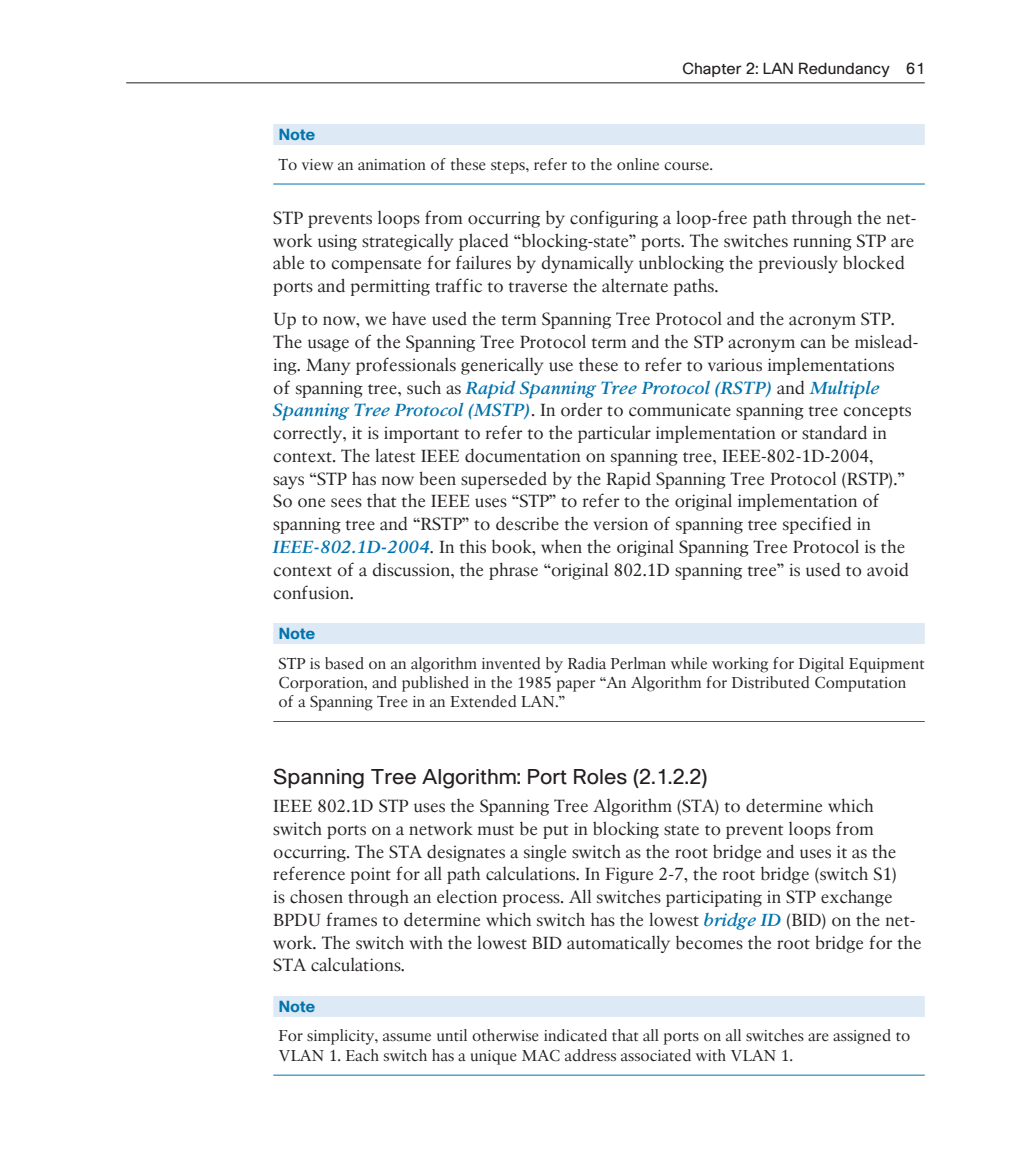
<style>
.page{position:relative;width:1009px;height:1150px;background:#fff}
.page>*{position:absolute;margin:0;border:0;box-sizing:border-box;transform-origin:0 0}
.t1{font:21px "Cisco";color:#231f20}
.CHAP_BM{font:17.5px/22.8px "Cisco Serif";color:#231f20}
.SF_LAST{font:15.75px/19.2px "Cisco Serif";color:#231f20}
.t2{font:15.75px "Cisco";color:#231f20}
.SF_TTL{font:700 15.75px "Cisco";color:#0073ae}
.s1{font-weight:700;font-style:italic;color:#0073ae}
</style>
<div class="page">
<hr style="left:126px;top:82px;width:798px;height:1px;background:#231f20">
<div style="left:273px;top:124px;width:651px;height:21px;background:#dde9f4"></div>
<hr style="left:273px;top:184px;width:651px;height:1px;background:#0073ae">
<div style="left:273px;top:623px;width:651px;height:21px;background:#dde9f4"></div>
<hr style="left:273px;top:721px;width:651px;height:1px;background:#0073ae">
<div style="left:273px;top:996px;width:651px;height:21px;background:#dde9f4"></div>
<hr style="left:273px;top:1074px;width:651px;height:1px;background:#0073ae">
<p class="t2" style="left:682px;top:59px;width:244px">Chapter 2: LAN Redundancy 61</p>
<p class="SF_TTL" style="left:278px;top:124px;width:38px">Note</p>
<p class="SF_LAST" style="left:278px;top:155px;width:436px">To view an animation of these steps, refer to the online course.</p>
<p class="CHAP_BM" style="left:273px;top:206px;width:644px">STP prevents loops from occurring by configuring a loop-free path through the net&shy;work using strategically placed “blocking-state” ports. The switches running STP are able to compensate for failures by dynamically unblocking the previously blocked ports and permitting traffic to traverse the alternate paths.</p>
<p class="CHAP_BM" style="left:273px;top:308px;width:646px">Up to now, we have used the term Spanning Tree Protocol and the acronym STP.<br>The usage of the Spanning Tree Protocol term and the STP acronym can be mislead&shy;ing. Many professionals generically use these to refer to various implementations<br>of spanning tree, such as <span class="s1">Rapid Spanning Tree Protocol (RSTP)</span> and <span class="s1">Multiple Spanning Tree Protocol (MSTP)</span>. In order to communicate spanning tree concepts correctly, it is important to refer to the particular implementation or standard in context. The latest IEEE documentation on spanning tree, IEEE-802-1D-2004,<br>says “STP has now been superseded by the Rapid Spanning Tree Protocol (RSTP).” So one sees that the IEEE uses “STP” to refer to the original implementation of spanning tree and “RSTP” to describe the version of spanning tree specified in <span class="s1">IEEE-802.1D-2004</span>. In this book, when the original Spanning Tree Protocol is the context of a discussion, the phrase “original 802.1D spanning tree” is used to avoid confusion.</p>
<p class="SF_TTL" style="left:278px;top:623px;width:38px">Note</p>
<p class="SF_LAST" style="left:278px;top:653px;width:647px">STP is based on an algorithm invented by Radia Perlman while working for Digital Equipment<br>Corporation, and published in the 1985 paper “An Algorithm for Distributed Computation of a Spanning Tree in an Extended LAN.”</p>
<h3 class="t1" style="left:273px;top:764px;width:435px">Spanning Tree Algorithm: Port Roles (2.1.2.2)</h3>
<p class="CHAP_BM" style="left:273px;top:794px;width:650px">IEEE 802.1D STP uses the Spanning Tree Algorithm (STA) to determine which switch ports on a network must be put in blocking state to prevent loops from occurring. The STA designates a single switch as the root bridge and uses it as the reference point for all path calculations. In Figure 2-7, the root bridge (switch S1)<br>is chosen through an election process. All switches participating in STP exchange BPDU frames to determine which switch has the lowest <span class="s1">bridge ID</span> (BID) on the net&shy;work. The switch with the lowest BID automatically becomes the root bridge for the STA calculations.</p>
<p class="SF_TTL" style="left:278px;top:996px;width:38px">Note</p>
<p class="SF_LAST" style="left:278px;top:1026px;width:633px">For simplicity, assume until otherwise indicated that all ports on all switches are assigned to<br>VLAN 1. Each switch has a unique MAC address associated with VLAN 1.</p>
</div>
